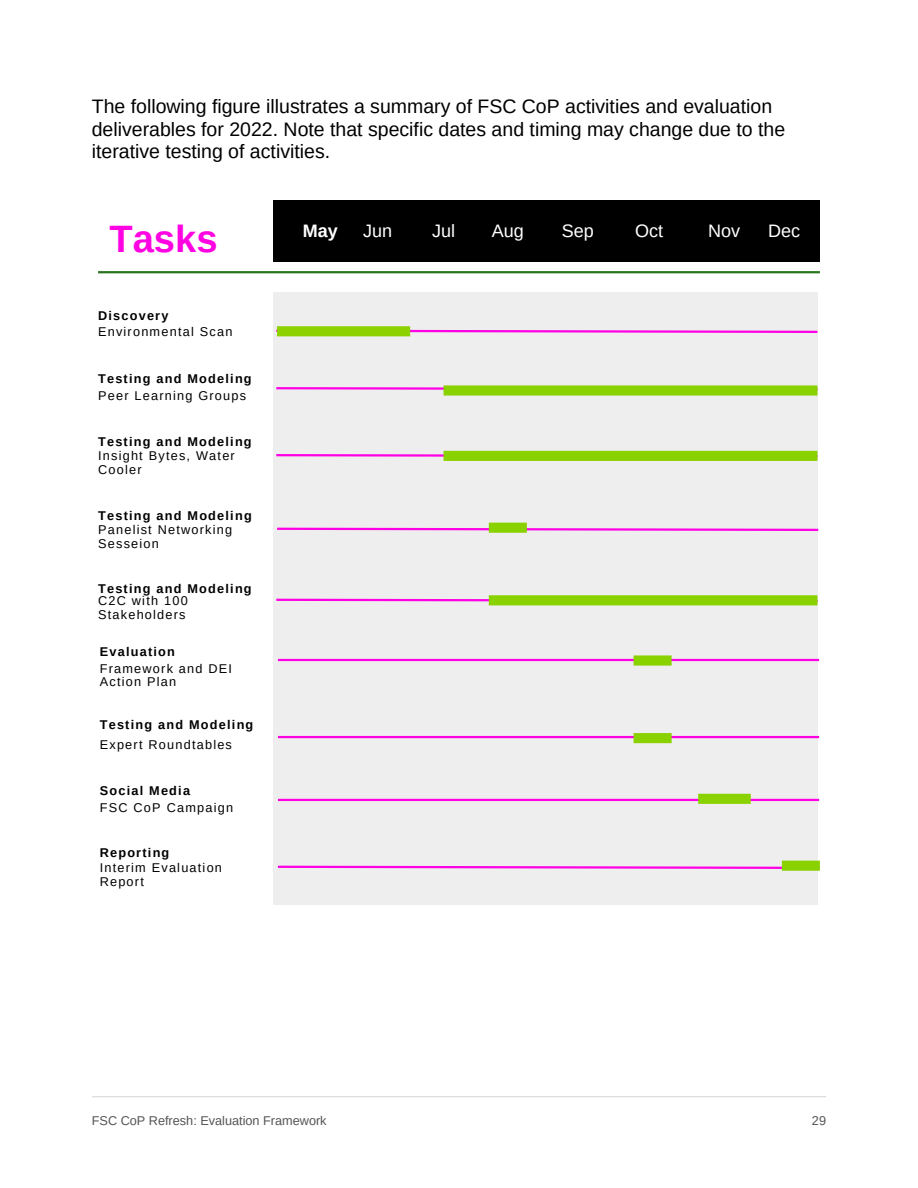
<style>
.page{position:relative;width:918px;height:1188px;background:#fff}
.page>*{position:absolute;margin:0;border:0;box-sizing:border-box;transform-origin:0 0}
.t1{font:700 38.1px "Arimo";color:#ff03e2}
.t2{font:19.5px/22.5px "Arimo";color:#000}
.t3{font:18px "Arimo";color:#fff}
.t4{font:700 18px "Arimo";color:#fff}
.t5{font:12.75px/13.8px "Arimo";letter-spacing:.095em;color:#000}
.t6{font:700 12.75px "Arimo";letter-spacing:.095em;color:#000}
.t7{font:12.75px "Arimo";color:#545454}
</style>
<div class="page">
<hr style="left:92px;top:1096px;width:734px;height:1px;background:#545454">
<hr style="left:98px;top:271px;width:722px;height:2px;background:#29741d">
<div style="left:273px;top:293px;width:544px;height:611px;background:#eee"></div>
<svg style="left:276px;top:329px;width:542px;height:5px"></svg>
<div style="left:277px;top:326px;width:133px;height:10px;background:#8dd200"></div>
<div style="left:273px;top:200px;width:547px;height:62px;background:#000"></div>
<svg style="left:276px;top:386px;width:542px;height:6px"></svg>
<div style="left:444px;top:385px;width:373px;height:11px;background:#8ad100"></div>
<svg style="left:276px;top:453px;width:542px;height:6px"></svg>
<div style="left:444px;top:451px;width:373px;height:10px;background:#8ad100"></div>
<svg style="left:276px;top:598px;width:542px;height:5px"></svg>
<div style="left:489px;top:595px;width:328px;height:10px;background:#8ad100"></div>
<svg style="left:277px;top:527px;width:542px;height:5px"></svg>
<div style="left:489px;top:523px;width:38px;height:10px;background:#8ad100"></div>
<hr style="left:278px;top:659px;width:541px;height:2px;background:#ff00e4">
<hr style="left:278px;top:736px;width:541px;height:2px;background:#ff00e4">
<hr style="left:278px;top:799px;width:541px;height:2px;background:#ff00e4">
<svg style="left:277px;top:865px;width:505px;height:5px"></svg>
<div style="left:634px;top:655px;width:38px;height:11px;background:#8ad100"></div>
<div style="left:698px;top:794px;width:53px;height:10px;background:#8ad100"></div>
<div style="left:782px;top:861px;width:38px;height:10px;background:#8ad100"></div>
<div style="left:634px;top:733px;width:38px;height:10px;background:#8ad100"></div>
<h4 class="t2" style="left:92px;top:95px;width:695px">The following figure illustrates a summary of FSC CoP activities and evaluation deliverables for 2022. Note that specific dates and timing may change due to the iterative testing of activities.</h4>
<h2 class="t1" style="left:109px;top:218px;width:110px">Tasks</h2>
<p class="t6" style="left:98px;top:309px;width:72px">Discovery</p>
<h3 class="t5" style="left:98px;top:325px;width:136px">Environmental Scan</h3>
<h4 class="t6" style="left:98px;top:371px;width:155px">Testing and Modeling</h4>
<h3 class="t5" style="left:98px;top:389px;width:150px">Peer Learning Groups</h3>
<p class="t6" style="left:98px;top:434px;width:155px">Testing and Modeling</p>
<h3 class="t5" style="left:98px;top:449px;width:138px">Insight Bytes, Water<br>Cooler</h3>
<h4 class="t6" style="left:98px;top:508px;width:155px">Testing and Modeling</h4>
<h3 class="t5" style="left:98px;top:523px;width:136px">Panelist Networking<br>Sesseion</h3>
<p class="t6" style="left:98px;top:582px;width:155px">Testing and Modeling</p>
<h3 class="t5" style="left:98px;top:594px;width:91px">C2C with 100<br>Stakeholders</h3>
<h4 class="t6" style="left:100px;top:645px;width:77px">Evaluation</h4>
<h3 class="t5" style="left:100px;top:661px;width:134px">Framework and DEI<br>Action Plan</h3>
<p class="t6" style="left:100px;top:718px;width:155px">Testing and Modeling</p>
<h4 class="t5" style="left:100px;top:738px;width:134px">Expert Roundtables</h4>
<h4 class="t6" style="left:100px;top:783px;width:92px">Social Media</h4>
<p class="t5" style="left:100px;top:801px;width:135px">FSC CoP Campaign</p>
<p class="t6" style="left:100px;top:846px;width:71px">Reporting</p>
<h4 class="t5" style="left:100px;top:861px;width:124px">Interim Evaluation<br>Report</h4>
<h3 class="t4" style="left:303px;top:221px;width:37px">May</h3>
<p class="t3" style="left:363px;top:221px;width:31px">Jun</p>
<h4 class="t3" style="left:432px;top:221px;width:25px">Jul</h4>
<p class="t3" style="left:492px;top:221px;width:34px">Aug</p>
<p class="t3" style="left:562px;top:221px;width:34px">Sep</p>
<p class="t3" style="left:635px;top:221px;width:29px">Oct</p>
<p class="t3" style="left:708px;top:221px;width:34px">Nov</p>
<h4 class="t3" style="left:768px;top:221px;width:34px">Dec</h4>
<h1 class="t7" style="left:92px;top:1114px;width:236px">FSC CoP Refresh: Evaluation Framework</h1>
<h3 class="t7" style="left:812px;top:1114px;width:16px">29</h3>
</div>
